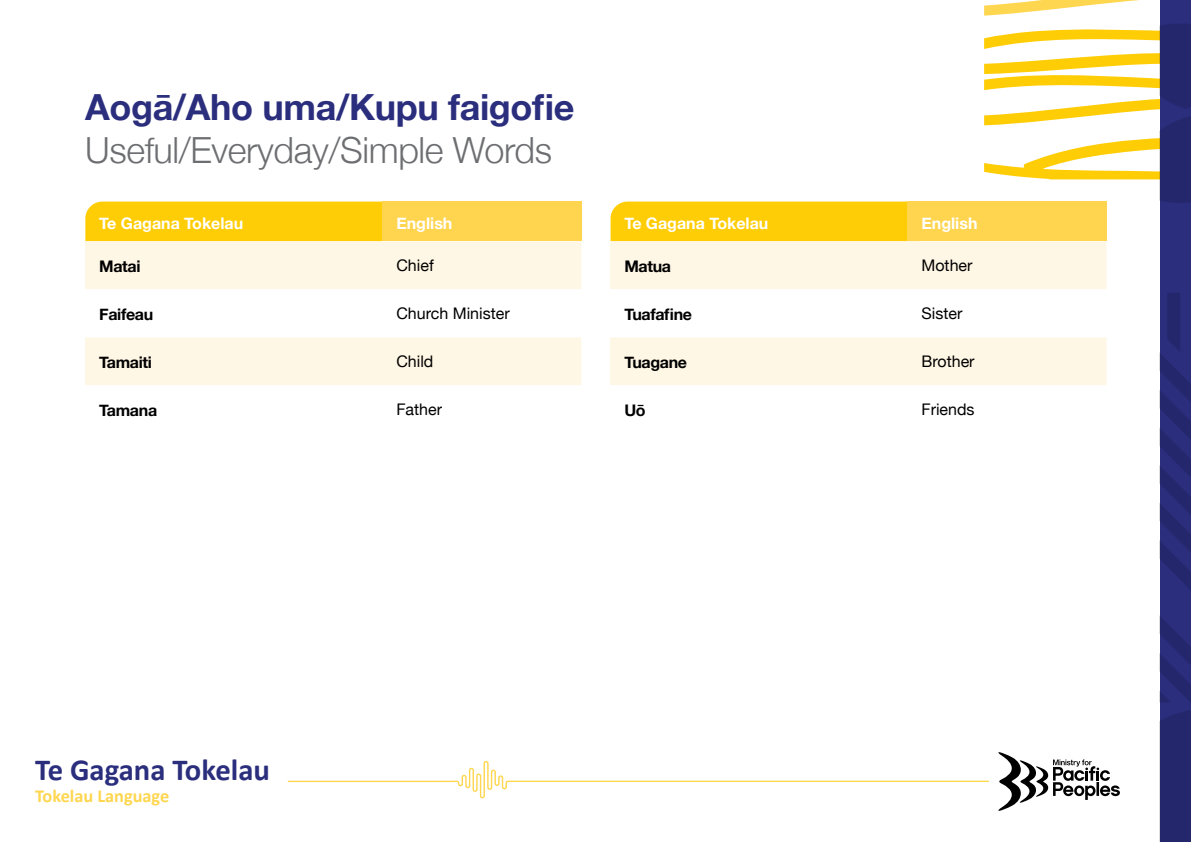
<style>
.page{position:relative;width:1191px;height:842px;background:#fff}
.page>*{position:absolute;margin:0;border:0;box-sizing:border-box;transform-origin:0 0}
.t1{font:300 36px "Helvetica Neue";letter-spacing:-.01em;color:#6d6e71}
.t2{font:700 36px "Helvetica Neue";letter-spacing:-.01em;color:#2b2e7d}
.t3{font:700 30.6px "Calibri";color:#2b2e7d}
.t4{font:700 18.2px "Calibri";color:#ffd64f}
.t5{font:16px "Helvetica Neue";color:#000}
.t6{font:700 16px "Helvetica Neue";letter-spacing:-.02em;color:#000}
.t7{font:700 16px "Helvetica Neue";color:#fff}
</style>
<div class="page">
<div style="left:1159px;top:0;width:32px;height:842px;background:#2b2e7d"></div>
<hr style="left:511px;top:781px;width:478px;height:1px;background:#ffd64f">
<svg style="left:453px;top:761px;width:59px;height:37px"></svg>
<hr style="left:288px;top:781px;width:165px;height:1px;background:#ffd64f">
<svg style="left:998px;top:752px;width:121px;height:59px"></svg>
<svg style="left:984px;top:0;width:207px;height:208px"></svg>
<svg style="left:1159px;top:293px;width:32px;height:409px"></svg>
<svg style="left:1159px;top:708px;width:32px;height:134px"></svg>
<div style="left:85px;top:202px;width:297px;height:39px;background:#ffcd06"></div>
<div style="left:610px;top:202px;width:297px;height:39px;background:#ffcd06"></div>
<div style="left:382px;top:202px;width:199px;height:39px;background:#ffd550"></div>
<div style="left:85px;top:241px;width:496px;height:48px;background:#fff7e5"></div>
<div style="left:85px;top:337px;width:496px;height:48px;background:#fff7e5"></div>
<div style="left:907px;top:202px;width:199px;height:39px;background:#ffd550"></div>
<div style="left:610px;top:241px;width:496px;height:48px;background:#fff7e5"></div>
<div style="left:610px;top:337px;width:496px;height:48px;background:#fff7e5"></div>
<h1 class="t2" style="left:85px;top:79px;width:491px">Aogā/Aho uma/Kupu faigofie</h1>
<h1 class="t1" style="left:85px;top:121px;width:468px">Useful/Everyday/Simple Words</h1>
<p class="t7" style="left:99px;top:211px;width:145px">Te Gagana Tokelau</p>
<p class="t7" style="left:396px;top:211px;width:57px">English</p>
<p class="t6" style="left:99px;top:253px;width:43px">Matai</p>
<p class="t5" style="left:396px;top:254px;width:39px">Chief</p>
<p class="t6" style="left:99px;top:301px;width:56px">Faifeau</p>
<p class="t5" style="left:396px;top:302px;width:115px">Church Minister</p>
<p class="t6" style="left:99px;top:349px;width:54px">Tamaiti</p>
<p class="t5" style="left:396px;top:350px;width:39px">Child</p>
<p class="t6" style="left:99px;top:397px;width:59px">Tamana</p>
<p class="t5" style="left:396px;top:398px;width:47px">Father</p>
<p class="t7" style="left:624px;top:211px;width:145px">Te Gagana Tokelau</p>
<p class="t7" style="left:921px;top:211px;width:57px">English</p>
<p class="t6" style="left:624px;top:253px;width:48px">Matua</p>
<p class="t5" style="left:921px;top:254px;width:52px">Mother</p>
<p class="t6" style="left:624px;top:301px;width:69px">Tuafafine</p>
<p class="t5" style="left:921px;top:302px;width:42px">Sister</p>
<p class="t6" style="left:624px;top:349px;width:64px">Tuagane</p>
<p class="t5" style="left:921px;top:350px;width:55px">Brother</p>
<p class="t6" style="left:624px;top:397px;width:23px">Uō</p>
<p class="t5" style="left:921px;top:398px;width:55px">Friends</p>
<h2 class="t3" style="left:35px;top:748px;width:236px">Te Gagana Tokelau</h2>
<p class="t4" style="left:35px;top:783px;width:136px">Tokelau Language</p>
</div>
